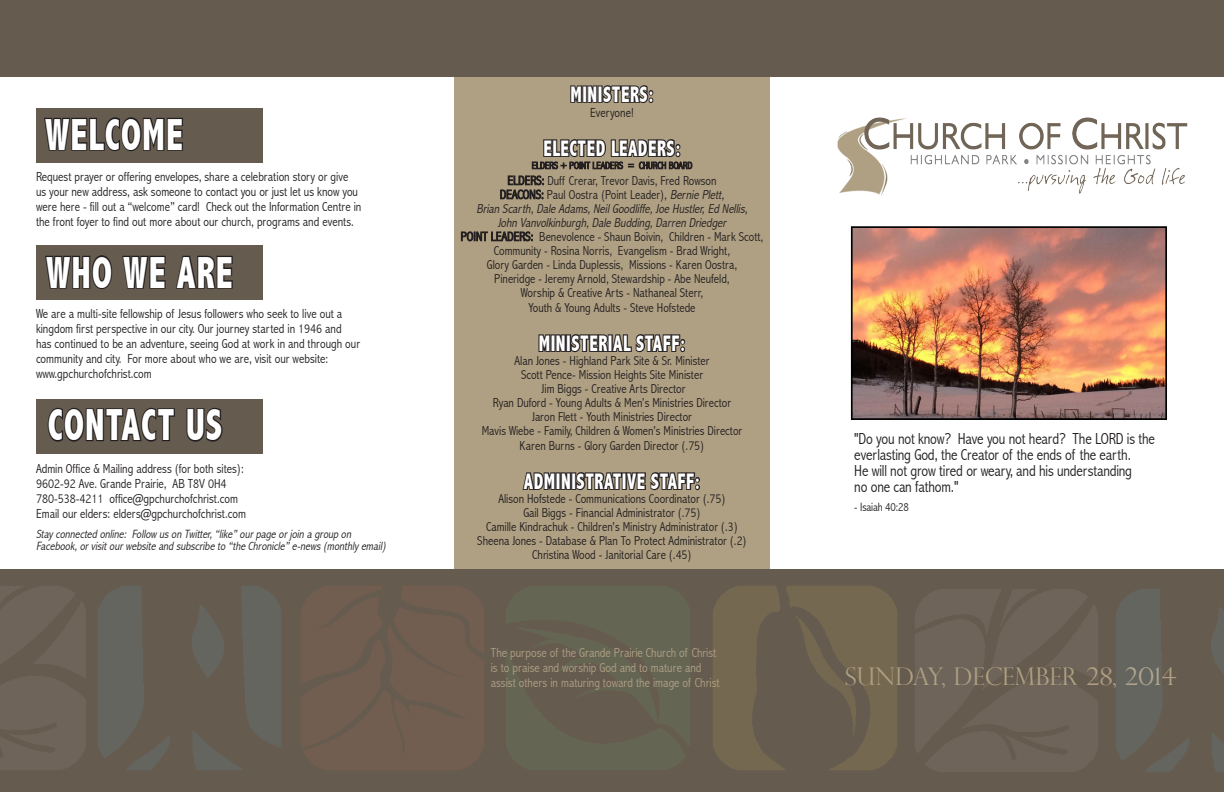
<style>
.page{position:relative;width:1224px;height:792px;background:#fff}
.page>*{position:absolute;margin:0;border:0;box-sizing:border-box;transform-origin:0 0}
.t1{font:800 condensed 45px "Abadi";letter-spacing:.03em;color:#fff;scale:.8 1}
.t2{font:300 24.3px "Perpetua Titling";color:#afa083}
.t3{font:800 condensed 22.5px "Abadi";letter-spacing:.03em;color:#fff;scale:.8 1}
.t4{font:300 condensed 16px/16px "Abadi";letter-spacing:-.01em;color:#231f20}
.t5{font:300 condensed 13.1px/15px "Abadi";color:#231f20}
.t6{font:300 condensed 13.1px/15px "Abadi";color:#afa083}
.t7{font:300 condensed 13px "Abadi";color:#231f20}
.t8{font:italic 300 condensed 13px "Abadi";color:#231f20}
.t9{font:italic 300 condensed 12px "Abadi";color:#231f20}
.t10{font:300 condensed 12px "Abadi";letter-spacing:-.01em;color:#231f20}
.s1{font-style:italic}
</style>
<div class="page">
<div style="left:454px;top:77px;width:316px;height:492px;background:#afa083"></div>
<div style="left:0;top:0;width:1224px;height:77px;background:#655b4f"></div>
<svg style="left:570px;top:85px;width:84px;height:18px;background:#4c453d"></svg>
<svg style="left:500px;top:139px;width:193px;height:61px"></svg>
<svg style="left:461px;top:231px;width:72px;height:11px"></svg>
<svg style="left:538px;top:334px;width:148px;height:19px"></svg>
<svg style="left:522px;top:472px;width:178px;height:19px"></svg>
<img style="left:837px;top:117px;width:351px;height:78px">
<div style="left:0;top:569px;width:1224px;height:223px;background:#655b4f"></div>
<img style="left:301px;top:586px;width:183px;height:184px">
<img style="left:98px;top:586px;width:183px;height:184px">
<img style="left:713px;top:586px;width:184px;height:184px">
<div style="left:36px;top:245px;width:226px;height:55px;background:#655b4f"></div>
<div style="left:36px;top:108px;width:226px;height:54px;background:#655b4f"></div>
<div style="left:36px;top:400px;width:226px;height:54px;background:#655b4f"></div>
<svg style="left:45px;top:255px;width:68px;height:34px"></svg>
<svg style="left:122px;top:255px;width:44px;height:34px"></svg>
<svg style="left:176px;top:255px;width:57px;height:34px"></svg>
<svg style="left:44px;top:117px;width:139px;height:34px"></svg>
<svg style="left:47px;top:407px;width:128px;height:35px"></svg>
<svg style="left:186px;top:407px;width:37px;height:35px"></svg>
<img style="left:851px;top:227px;width:316px;height:193px">
<div style="left:852px;top:227px;width:314px;height:192px;border:1px solid #000"></div>
<img style="left:1116px;top:589px;width:108px;height:183px">
<p class="t1" style="left:45px;top:108px;width:174px">WELCOME</p>
<p class="t5" style="left:36px;top:169px;width:327px">Request prayer or offering envelopes, share a celebration story or give us your new address, ask someone to contact you or just let us know you were here - fill out a “welcome” card! Check out the Information Centre in the front foyer to find out more about our church, programs and events.</p>
<p class="t1" style="left:46px;top:246px;width:235px">WHO WE ARE</p>
<p class="t5" style="left:36px;top:306px;width:326px">We are a multi-site fellowship of Jesus followers who seek to live out a kingdom first perspective in our city. Our journey started in 1946 and has continued to be an adventure, seeing God at work in and through our community and city. For more about who we are, visit our website:</p>
<p class="t5" style="left:36px;top:366px;width:117px">www.gpchurchofchrist.com</p>
<p class="t1" style="left:48px;top:399px;width:220px">CONTACT US</p>
<p class="t5" style="left:36px;top:461px;width:209px">Admin Office &amp; Mailing address (for both sites):</p>
<p class="t5" style="left:36px;top:476px;width:192px">9602-92 Ave. Grande Prairie, AB T8V 0H4</p>
<p class="t5" style="left:36px;top:491px;width:204px">780-538-4211 office@gpchurchofchrist.com</p>
<p class="t5" style="left:36px;top:506px;width:211px">Email our elders: elders@gpchurchofchrist.com</p>
<p class="t9" style="left:36px;top:527px;width:319px">Stay connected online: Follow uson Twitter,“like”ourpage orjoin a group on</p>
<p class="t9" style="left:36px;top:539px;width:354px">Facebook,orvisitourwebsite and subscribe to “the Chronicle”e-news(monthly email)</p>
<p class="t3" style="left:570px;top:81px;width:106px">MINISTERS:</p>
<p class="t5" style="left:590px;top:105px;width:45px">Everyone!</p>
<p class="t3" style="left:543px;top:135px;width:173px">ELECTED LEADERS:</p>
<p class="t7" style="left:507px;top:173px;width:211px">ELDERS: Duff Crerar, Trevor Davis, Fred Rowson</p>
<p class="t7" style="left:500px;top:187px;width:228px">DEACONS: Paul Oostra (Point Leader), <span class="s1">Bernie Plett,</span></p>
<p class="t8" style="left:476px;top:201px;width:275px">Brian Scarth,Dale Adams,NeilGoodliffe,Joe Hustler,Ed Nellis,</p>
<p class="t8" style="left:498px;top:215px;width:233px">John Vanvolkinburgh,Dale Budding,Darren Driedger</p>
<p class="t7" style="left:461px;top:229px;width:304px">POINT LEADERS: Benevolence - Shaun Boivin, Children - Mark Scott,</p>
<p class="t7" style="left:494px;top:243px;width:238px">Community - Rosina Norris, Evangelism - Brad Wright,</p>
<p class="t7" style="left:487px;top:257px;width:252px">Glory Garden - Linda Duplessis, Missions - Karen Oostra,</p>
<p class="t7" style="left:494px;top:271px;width:237px">Pineridge - Jeremy Arnold, Stewardship - Abe Neufeld,</p>
<p class="t7" style="left:521px;top:285px;width:184px">Worship &amp; Creative Arts - Nathaneal Sterr,</p>
<p class="t7" style="left:528px;top:300px;width:169px">Youth &amp; Young Adults - Steve Hofstede</p>
<p class="t3" style="left:539px;top:330px;width:185px">MINISTERIAL STAFF:</p>
<p class="t7" style="left:515px;top:353px;width:196px">Alan Jones - Highland Park Site &amp; Sr. Minister</p>
<p class="t7" style="left:521px;top:367px;width:183px">Scott Pence- Mission Heights Site Minister</p>
<p class="t7" style="left:542px;top:381px;width:145px">Jim Biggs - Creative Arts Director</p>
<p class="t7" style="left:493px;top:395px;width:240px">Ryan Duford - Young Adults &amp; Men’s Ministries Director</p>
<p class="t7" style="left:532px;top:409px;width:161px">Jaron Flett - Youth Ministries Director</p>
<p class="t7" style="left:482px;top:423px;width:262px">Mavis Wiebe - Family, Children &amp; Women’s Ministries Director</p>
<p class="t7" style="left:520px;top:438px;width:186px">Karen Burns - Glory Garden Director (.75)</p>
<p class="t3" style="left:524px;top:468px;width:222px">ADMINISTRATIVE STAFF:</p>
<p class="t7" style="left:498px;top:491px;width:229px">Alison Hofstede - Communications Coordinator (.75)</p>
<p class="t7" style="left:523px;top:505px;width:179px">Gail Biggs - Financial Administrator (.75)</p>
<p class="t7" style="left:486px;top:519px;width:253px">Camille Kindrachuk - Children’s Ministry Administrator (.3)</p>
<p class="t7" style="left:477px;top:533px;width:271px">Sheena Jones - Database &amp; Plan To Protect Administrator (.2)</p>
<p class="t7" style="left:532px;top:547px;width:161px">Christina Wood - Janitorial Care (.45)</p>
<p class="t4" style="left:854px;top:430px;width:302px">"Do you not know? Have you not heard? The LORD is the everlasting God, the Creator of the ends of the earth.</p>
<p class="t4" style="left:854px;top:462px;width:279px">He will not grow tired or weary, and his understanding</p>
<p class="t4" style="left:854px;top:478px;width:106px">no one can fathom."</p>
<p class="t10" style="left:854px;top:500px;width:56px">- Isaiah 40:28</p>
<p class="t6" style="left:491px;top:645px;width:227px">The purpose of the Grande Prairie Church of Christ is to praise and worship God and to mature and</p>
<p class="t6" style="left:491px;top:675px;width:230px">assist others in maturing toward the image of Christ</p>
<p class="t2" style="left:845px;top:662px;width:334px">SUNDAY, DECEMBER 28, 2014</p>
</div>
